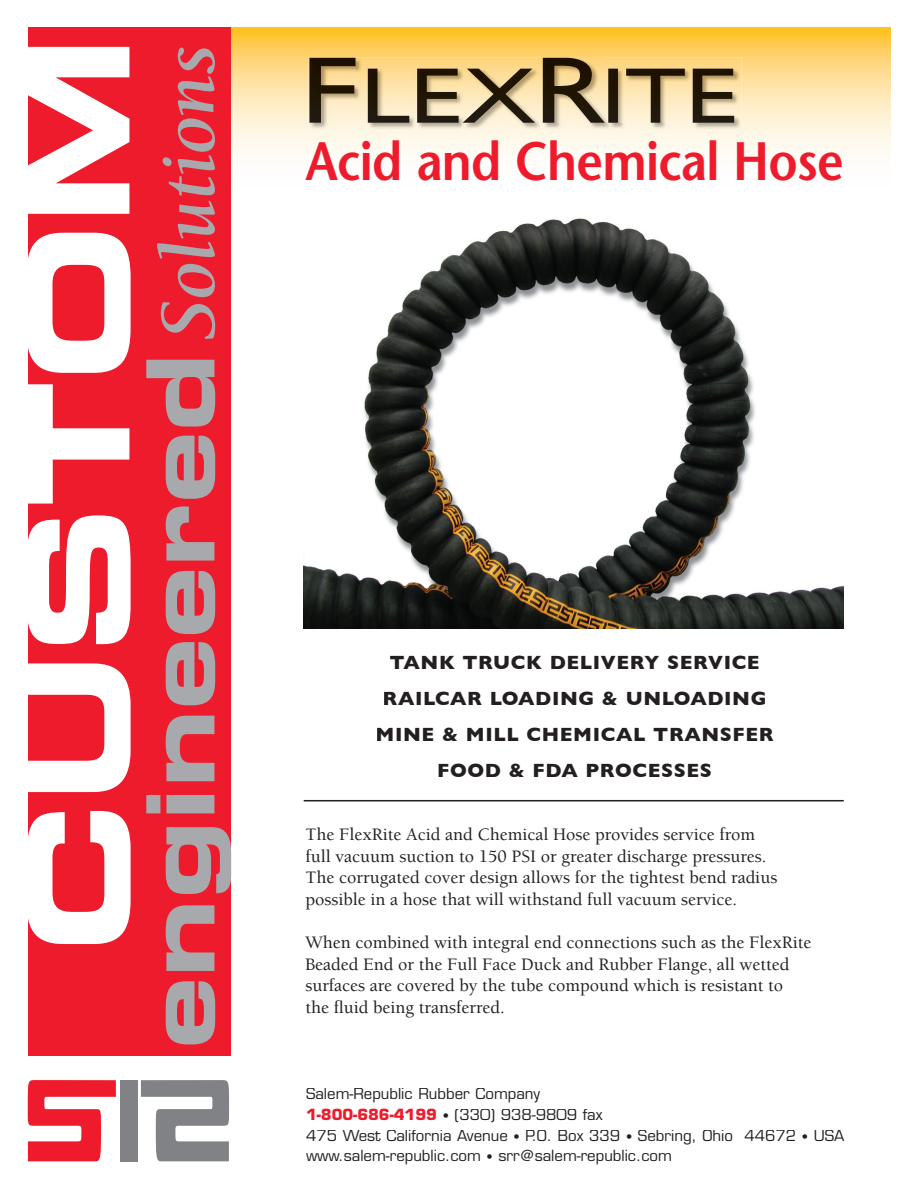
<style>
.page{position:relative;width:918px;height:1188px;background:#fff}
.page>*{position:absolute;margin:0;border:0;box-sizing:border-box;transform-origin:0 0}
.t1{font:141px "Eurostile Bold Extended Two";color:#fff}
.t2{font:94.05px "Eurostile Bold Extended Two";color:#a8a9ad}
.t3{font:600 54px "Stone Sans";letter-spacing:-.015em;color:#ee1b2c;scale:.9 1}
.t4{font:700 19.5px/36px "Gill Sans";letter-spacing:.03em;color:#231f20;text-align:center}
.t5{font:500 18px/21.6px "Berkeley";color:#231f20}
.t6{font:15px/21px "Eurostile";color:#231f20}
.s1{font-family:"Berkeley";font-weight:700;font-style:italic;font-size:80.1px}
.s2{font-weight:700;color:#ee1b2c}
.s3{font-size:12px}
</style>
<div class="page">
<svg style="left:231px;top:27px;width:660px;height:128px;background:#fee09b"></svg>
<div style="left:28px;top:27px;width:203px;height:1029px;background:#ee1b2c"></div>
<svg style="left:27px;top:1080px;width:89px;height:81px"></svg>
<svg style="left:141px;top:1080px;width:88px;height:81px"></svg>
<div style="left:120px;top:1080px;width:18px;height:81px;background:#808285"></div>
<img style="left:303px;top:218px;width:541px;height:411px">
<svg style="left:304px;top:800px;width:540px;height:1px"></svg>
<img style="left:309px;top:57px;width:432px;height:74px">
<img style="left:309px;top:58px;width:46px;height:65px">
<img style="left:368px;top:69px;width:167px;height:54px">
<img style="left:543px;top:58px;width:62px;height:65px">
<img style="left:608px;top:69px;width:126px;height:54px">
<h1 class="t1" style="left:-21px;top:952px;width:918px;rotate:-90deg">CUSTOM</h1>
<h2 class="t2" style="left:114px;top:1048px;width:1005px;rotate:-90deg">engineered <span class="s1">Solutions</span></h2>
<h3 class="t3" style="left:306px;top:127px;width:600px">Acid and Chemical Hose</h3>
<p class="t4" style="left:376px;top:644px;width:399px">TANK TRUCK DELIVERY SERVICE<br>RAILCAR LOADING &amp; UNLOADING<br>MINE &amp; MILL CHEMICAL TRANSFER<br>FOOD &amp; FDA PROCESSES</p>
<p class="t5" style="left:305px;top:824px;width:473px">The FlexRite Acid and Chemical Hose provides service from full vacuum suction to 150 PSI or greater discharge pressures.<br>The corrugated cover design allows for the tightest bend radius possible in a hose that will withstand full vacuum service.</p>
<p class="t5" style="left:305px;top:932px;width:508px">When combined with integral end connections such as the FlexRite Beaded End or the Full Face Duck and Rubber Flange, all wetted surfaces are covered by the tube compound which is resistant to<br>the fluid being transferred.</p>
<p class="t6" style="left:306px;top:1084px;width:540px">Salem-Republic Rubber Company<br><span class="s2">1-800-686-4199</span> <span class="s3">•</span> (330) 938-9809 fax<br>475 West California Avenue <span class="s3">•</span> P.O. Box 339 <span class="s3">•</span> Sebring, Ohio 44672 <span class="s3">•</span> USA</p>
<p class="t6" style="left:306px;top:1145px;width:367px">www.salem-republic.com <span class="s3">•</span> srr@salem-republic.com</p>
</div>
